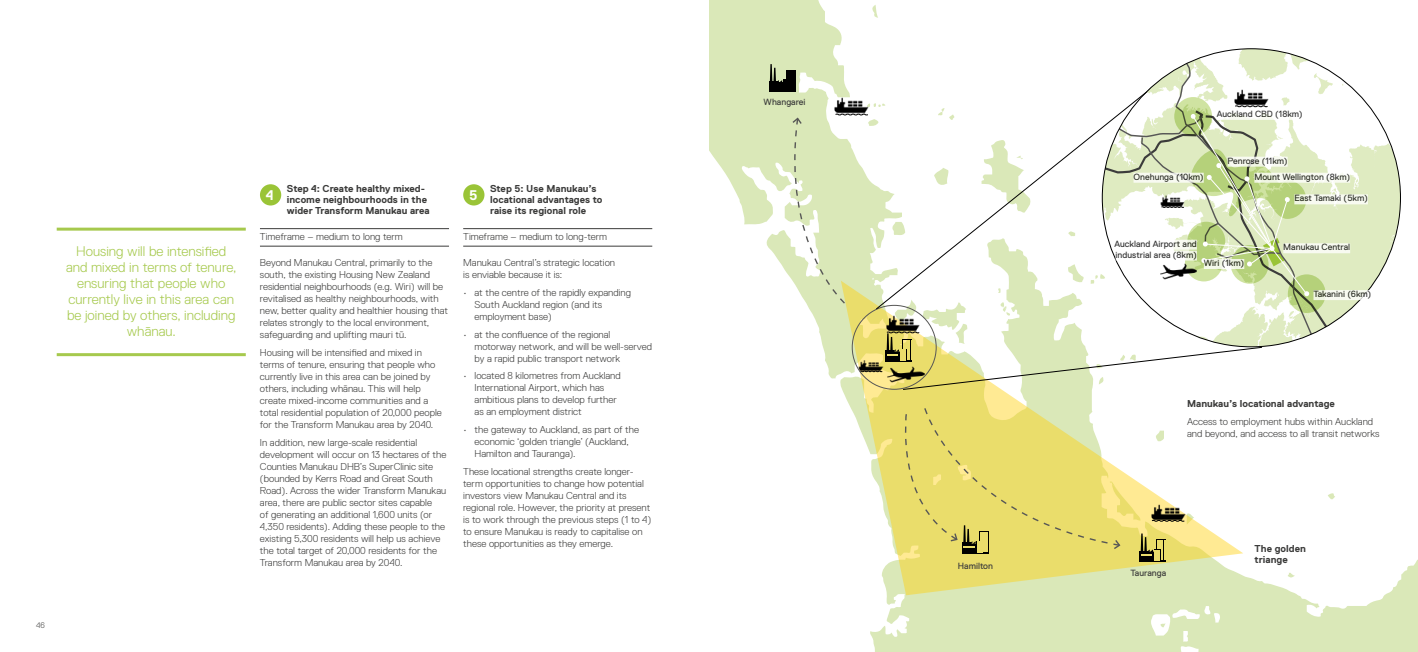
<style>
.page{position:relative;width:1418px;height:652px;background:#fff}
.page>*{position:absolute;margin:0;border:0;box-sizing:border-box;transform-origin:0 0}
.t1{font:300 14px/16px "Replica Pro";color:#a6c94d;text-align:center}
.t2{font:700 14px "Replica Pro";color:#fff}
.t3{font:300 10px/12px "Replica Pro";color:#3c3c3b}
.t4{font:700 10px/11px "Replica Pro";color:#3c3c3b}
.t5{font:9px/10.8px "Replica Pro";color:#000}
.t6{font:9px "Replica Pro";color:#3c3c3b}
.t7{font:300 8px "Replica Pro";color:#3c3c3b}
</style>
<div class="page">
<svg style="left:709px;top:0;width:708px;height:652px"></svg>
<svg style="left:1327px;top:493px;width:8px;height:8px"></svg>
<svg style="left:1287px;top:573px;width:7px;height:5px"></svg>
<svg style="left:1160px;top:623px;width:5px;height:4px"></svg>
<svg style="left:871px;top:5px;width:7px;height:13px"></svg>
<svg style="left:840px;top:390px;width:403px;height:205px"></svg>
<div style="left:768px;top:81px;width:9px;height:11px;background:#dae8b8"></div>
<div style="left:1139px;top:552px;width:27px;height:10px;background:#000"></div>
<svg style="left:895px;top:407px;width:299px;height:154px"></svg>
<hr style="left:260px;top:228px;width:189px;height:1px;background:#3c3c3b">
<hr style="left:260px;top:246px;width:189px;height:1px;background:#3c3c3b">
<hr style="left:463px;top:228px;width:189px;height:1px;background:#3c3c3b">
<hr style="left:463px;top:246px;width:189px;height:1px;background:#3c3c3b">
<div style="left:260px;top:184px;width:21px;height:22px;background:#9ac437;border-radius:50%"></div>
<div style="left:463px;top:184px;width:21px;height:22px;background:#9ac437;border-radius:50%"></div>
<hr style="left:57px;top:228px;width:189px;height:3px;background:#a6c94d">
<hr style="left:57px;top:353px;width:189px;height:3px;background:#a6c94d">
<svg style="left:769px;top:49px;width:631px;height:341px"></svg>
<h1 class="t1" style="left:66px;top:243px;width:172px">Housing will be intensified and mixed in terms of tenure, ensuring that people who currently live in this area can be joined by others, including whānau.</h1>
<p class="t7" style="left:36px;top:621px;width:10px">46</p>
<p class="t4" style="left:287px;top:183px;width:144px">Step 4: Create healthy mixed&shy;income neighbourhoods in the wider Transform Manukau area</p>
<p class="t3" style="left:260px;top:231px;width:144px">Timeframe – medium to long term</p>
<p class="t3" style="left:260px;top:257px;width:189px">Beyond Manukau Central, primarily to the south, the existing Housing New Zealand residential neighbourhoods (e.g. Wiri) will be revitalised as healthy neighbourhoods, with new, better quality and healthier housing that relates strongly to the local environment, safeguarding and uplifting mauri tū.</p>
<p class="t3" style="left:260px;top:347px;width:183px">Housing will be intensified and mixed in terms of tenure, ensuring that people who currently live in this area can be joined by others, including whānau. This will help create mixed-income communities and a total residential population of 20,000 people for the Transform Manukau area by 2040.</p>
<p class="t3" style="left:260px;top:436px;width:188px">In addition, new large-scale residential development will occur on 13 hectares of the Counties Manukau DHB’s SuperClinic site (bounded by Kerrs Road and Great South Road). Across the wider Transform Manukau area, there are public sector sites capable<br>of generating an additional 1,600 units (or 4,350 residents). Adding these people to the existing 5,300 residents will help us achieve the total target of 20,000 residents for the Transform Manukau area by 2040.</p>
<p class="t4" style="left:490px;top:183px;width:114px">Step 5: Use Manukau’s locational advantages to raise its regional role</p>
<p class="t3" style="left:463px;top:231px;width:145px">Timeframe – medium to long-term</p>
<p class="t3" style="left:463px;top:257px;width:153px">Manukau Central’s strategic location is enviable because it is:</p>
<p class="t3" style="left:474px;top:287px;width:158px;text-indent:-11px">• at the centre of the rapidly expanding<br>South Auckland region (and its employment base)</p>
<p class="t3" style="left:474px;top:328px;width:179px;text-indent:-11px">• at the confluence of the regional motorway network, and will be well-served by a rapid public transport network</p>
<p class="t3" style="left:474px;top:370px;width:148px;text-indent:-11px">• located 8 kilometres from Auckland International Airport, which has ambitious plans to develop further as an employment district</p>
<p class="t3" style="left:474px;top:424px;width:166px;text-indent:-11px">• the gateway to Auckland, as part of the economic ‘golden triangle’ (Auckland,<br>Hamilton and Tauranga).</p>
<p class="t3" style="left:463px;top:465px;width:190px">These locational strengths create longer&shy;term opportunities to change how potential investors view Manukau Central and its regional role. However, the priority at present is to work through the previous steps (1 to 4) to ensure Manukau is ready to capitalise on these opportunities as they emerge.</p>
<h1 class="t2" style="left:266px;top:188px;width:9px">4</h1>
<h1 class="t2" style="left:469px;top:188px;width:10px">5</h1>
<p class="t6" style="left:763px;top:97px;width:43px">Whangarei</p>
<p class="t6" style="left:957px;top:560px;width:37px">Hamilton</p>
<p class="t5" style="left:1216px;top:108px;width:87px">Auckland CBD (18km)</p>
<p class="t5" style="left:1227px;top:155px;width:62px">Penrose (11km)</p>
<p class="t5" style="left:1133px;top:171px;width:72px">Onehunga (10km)</p>
<p class="t5" style="left:1254px;top:171px;width:97px">Mount Wellington (8km)</p>
<p class="t5" style="left:1114px;top:238px;width:84px">Auckland Airport and industrial area (8km)</p>
<p class="t5" style="left:1203px;top:258px;width:42px">Wiri (1km)</p>
<p class="t5" style="left:1294px;top:193px;width:75px">East Tamaki (5km)</p>
<p class="t5" style="left:1283px;top:242px;width:68px">Manukau Central</p>
<p class="t5" style="left:1313px;top:289px;width:59px">Takanini (6km)</p>
<p class="t4" style="left:1187px;top:398px;width:149px">Manukau’s locational advantage</p>
<p class="t3" style="left:1187px;top:415px;width:194px">Access to employment hubs within Auckland and beyond, and access to all transit networks</p>
<p class="t6" style="left:1130px;top:567px;width:37px">Tauranga</p>
<p class="t4" style="left:1254px;top:543px;width:53px">The golden triange</p>
</div>
